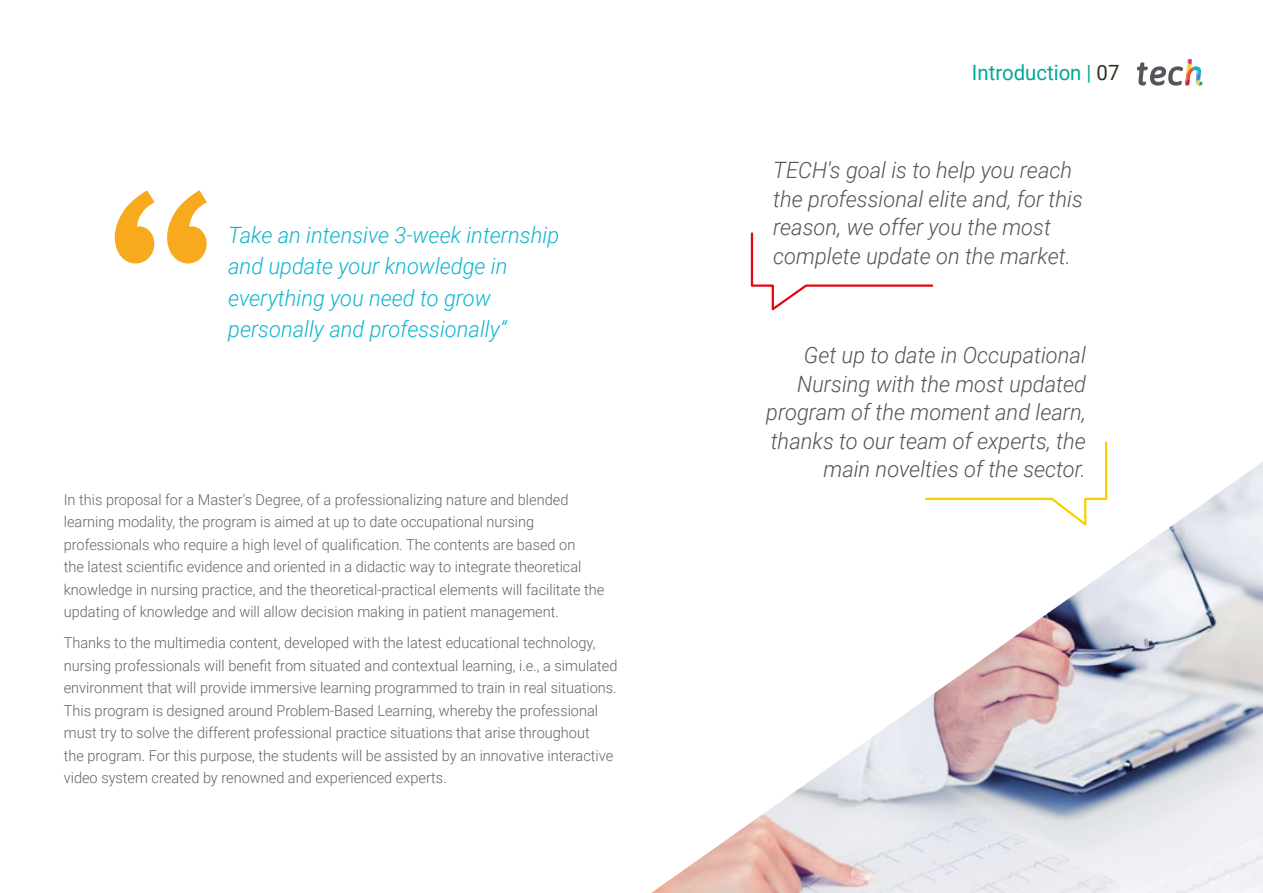
<style>
.page{position:relative;width:1263px;height:893px;background:#fff}
.page>*{position:absolute;margin:0;border:0;box-sizing:border-box;transform-origin:0 0}
.t1{font:italic 300 22.5px/28.5px "Roboto";color:#52555b}
.t2{font:italic 300 22.5px/31.5px "Roboto";color:#0fb6cf}
.t3{font:21px "Roboto";color:#00a996}
.t4{font:300 15px/22.5px "Roboto";color:#61646a}
.s1{color:#312e20}
</style>
<div class="page">
<svg style="left:115px;top:190px;width:92px;height:73px"></svg>
<svg style="left:1137px;top:59px;width:65px;height:27px"></svg>
<svg style="left:750px;top:232px;width:183px;height:79px"></svg>
<img style="left:651px;top:461px;width:612px;height:432px">
<h1 class="t2" style="left:228px;top:218px;width:332px">Take an intensive 3-week internship and update your knowledge in everything you need to grow personally and professionally”</h1>
<p class="t4" style="left:64px;top:487px;width:542px">In this proposal for a Master's Degree, of a professionalizing nature and blended learning modality, the program is aimed at up to date occupational nursing professionals who require a high level of qualification. The contents are based on<br>the latest scientific evidence and oriented in a didactic way to integrate theoretical knowledge in nursing practice, and the theoretical-practical elements will facilitate the updating of knowledge and will allow decision making in patient management.</p>
<p class="t4" style="left:64px;top:631px;width:555px">Thanks to the multimedia content, developed with the latest educational technology, nursing professionals will benefit from situated and contextual learning, i.e., a simulated environment that will provide immersive learning programmed to train in real situations.<br>This program is designed around Problem-Based Learning, whereby the professional must try to solve the different professional practice situations that arise throughout<br>the program. For this purpose, the students will be assisted by an innovative interactive video system created by renowned and experienced experts.</p>
<h2 class="t3" style="left:972px;top:57px;width:149px">Introduction | <span class="s1">07</span></h2>
<h1 class="t1" style="left:773px;top:155px;width:311px">TECH's goal is to help you reach the professional elite and, for this reason, we offer you the most complete update on the market.</h1>
<h1 class="t1" style="left:766px;top:340px;width:321px;text-align:right">Get up to date in Occupational<br>Nursing with the most updated program of the moment and learn, thanks to our team of experts, the main novelties of the sector.</h1>
</div>
